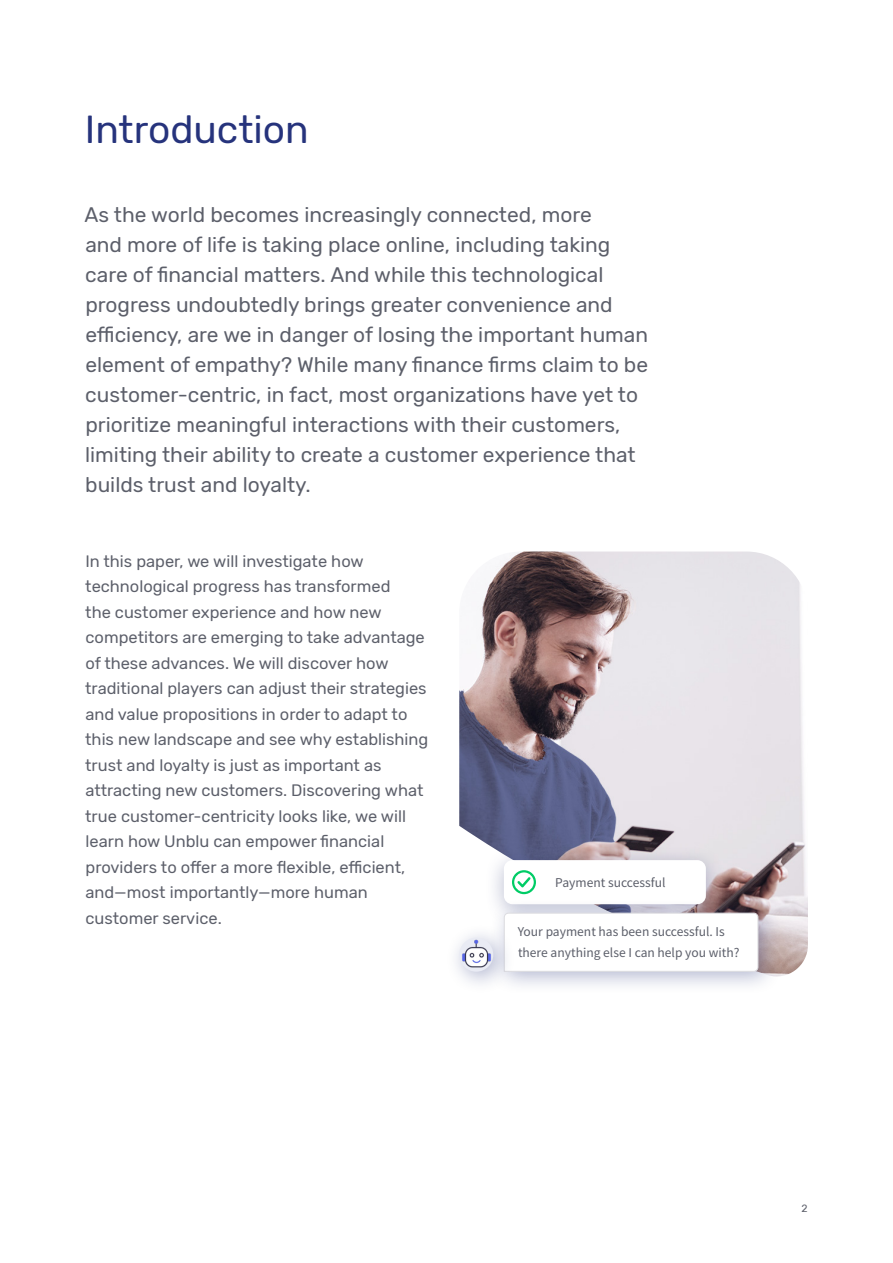
<style>
.page{position:relative;width:893px;height:1263px;background:#fff}
.page>*{position:absolute;margin:0;border:0;box-sizing:border-box;transform-origin:0 0}
.t1{font:39px "Rubik";color:#26337c}
.t2{font:21px/30px "Rubik";color:#5c5f6a}
.t3{font:16.5px/25.5px "Rubik";color:#5c5f6a}
.t4{font:13.5px/21px "Source Sans Pro";color:#5c5f6a}
.t5{font:10.5px "Rubik";color:#5c5f6a}
</style>
<div class="page">
<img style="left:459px;top:551px;width:349px;height:425px">
<div style="left:485px;top:845px;width:239px;height:82px;background:#404a80;opacity:.35"></div>
<div style="left:504px;top:860px;width:202px;height:44px;background:#fff;border-radius:9px"></div>
<svg style="left:512px;top:870px;width:24px;height:24px"></svg>
<div style="left:489px;top:898px;width:292px;height:97px;background:#26337c;opacity:.35"></div>
<svg style="left:503px;top:912px;width:256px;height:60px"></svg>
<div style="left:445px;top:924px;width:70px;height:70px;background:#26337c;opacity:.35"></div>
<img style="left:459px;top:938px;width:34px;height:34px;border-radius:17px">
<h1 class="t1" style="left:85px;top:107px;width:225px">Introduction</h1>
<p class="t2" style="left:85px;top:200px;width:565px">As the world becomes increasingly connected, more<br>and more of life is taking place online, including taking care of financial matters. And while this technological progress undoubtedly brings greater convenience and efficiency, are we in danger of losing the important human element of empathy? While many finance firms claim to be customer-centric, in fact, most organizations have yet to prioritize meaningful interactions with their customers, limiting their ability to create a customer experience that builds trust and loyalty.</p>
<p class="t3" style="left:85px;top:549px;width:345px">In this paper, we will investigate how technological progress has transformed<br>the customer experience and how new competitors are emerging to take advantage of these advances. We will discover how traditional players can adjust their strategies and value propositions in order to adapt to this new landscape and see why establishing trust and loyalty is just as important as attracting new customers. Discovering what true customer-centricity looks like, we will learn how Unblu can empower financial providers to offer a more flexible, efficient, and—most importantly—more human customer service.</p>
<p class="t4" style="left:555px;top:872px;width:112px">Payment successful</p>
<p class="t4" style="left:518px;top:921px;width:223px">Your payment has been successful. Is there anything else I can help you with?</p>
<p class="t5" style="left:801px;top:1202px;width:8px">2</p>
</div>
